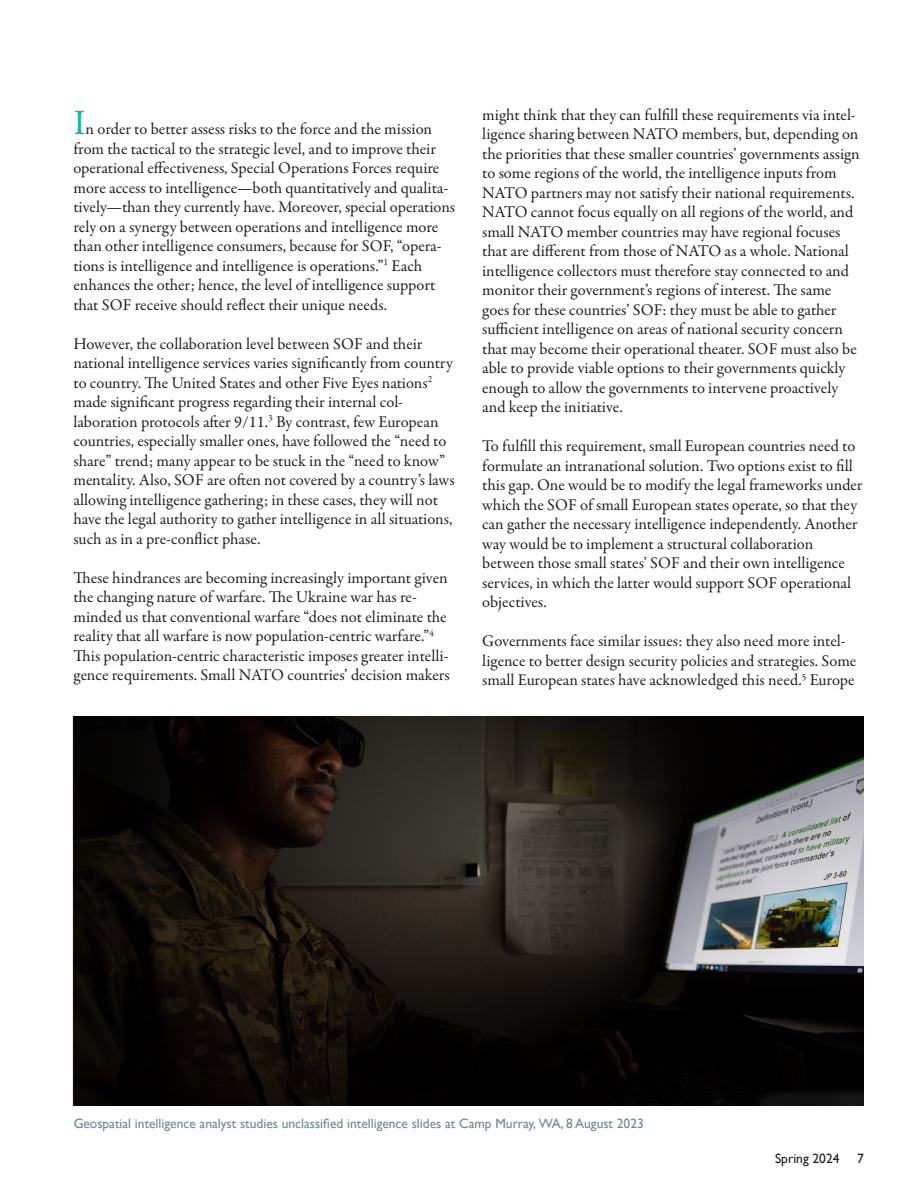
<style>
.page{position:relative;width:918px;height:1188px;background:#fff}
.page>*{position:absolute;margin:0;border:0;box-sizing:border-box;transform-origin:0 0}
.Body_Text_copy{font:16.5px/19.5px "Garamond Premr Pro";color:#231f20}
.t1{font:13.5px "Gill Sans";color:#6c8895}
.t2{font:13.5px "Gill Sans";color:#231f20}
.s1{font-size:36px;color:#15b999}
</style>
<div class="page">
<img style="left:72px;top:717px;width:792px;height:389px">
<p class="Body_Text_copy" style="left:73px;top:120px;width:383px"><span class="s1">I</span>n order to better assess risks to the force and the mission from the tactical to the strategic level, and to improve their operational effectiveness, Special Operations Forces require more access to intelligence—both quantitatively and qualita&shy;tively—than they currently have. Moreover, special operations rely on a synergy between operations and intelligence more than other intelligence consumers, because for SOF, “opera&shy;tions is intelligence and intelligence is operations.”<sup>1</sup> Each enhances the other; hence, the level of intelligence support that SOF receive should reflect their unique needs.</p>
<p class="Body_Text_copy" style="left:73px;top:334px;width:383px">However, the collaboration level between SOF and their national intelligence services varies significantly from country to country. The United States and other Five Eyes nations<sup>2 </sup>made significant progress regarding their internal col&shy;laboration protocols after 9/11.<sup>3</sup> By contrast, few European countries, especially smaller ones, have followed the “need to share” trend; many appear to be stuck in the “need to know” mentality. Also, SOF are often not covered by a country’s laws allowing intelligence gathering; in these cases, they will not have the legal authority to gather intelligence in all situations, such as in a pre-conflict phase.</p>
<p class="Body_Text_copy" style="left:73px;top:568px;width:378px">These hindrances are becoming increasingly important given the changing nature of warfare. The Ukraine war has re&shy;minded us that conventional warfare “does not eliminate the reality that all warfare is now population-centric warfare.”<sup>4<br></sup>This population-centric characteristic imposes greater intelli&shy;gence requirements. Small NATO countries’ decision makers</p>
<p class="Body_Text_copy" style="left:482px;top:105px;width:379px">might think that they can fulfill these requirements via intel&shy;ligence sharing between NATO members, but, depending on the priorities that these smaller countries’ governments assign to some regions of the world, the intelligence inputs from NATO partners may not satisfy their national requirements.<br>NATO cannot focus equally on all regions of the world, and small NATO member countries may have regional focuses that are different from those of NATO as a whole. National intelligence collectors must therefore stay connected to and monitor their government’s regions of interest. The same goes for these countries’ SOF: they must be able to gather sufficient intelligence on areas of national security concern that may become their operational theater. SOF must also be able to provide viable options to their governments quickly enough to allow the governments to intervene proactively and keep the initiative.</p>
<p class="Body_Text_copy" style="left:482px;top:437px;width:382px">To fulfill this requirement, small European countries need to formulate an intranational solution. Two options exist to fill this gap. One would be to modify the legal frameworks under which the SOF of small European states operate, so that they can gather the necessary intelligence independently. Another way would be to implement a structural collaboration between those small states’ SOF and their own intelligence services, in which the latter would support SOF operational objectives.</p>
<p class="Body_Text_copy" style="left:482px;top:632px;width:376px">Governments face similar issues: they also need more intel&shy;ligence to better design security policies and strategies. Some small European states have acknowledged this need.<sup>5</sup> Europe</p>
<p class="t1" style="left:73px;top:1116px;width:572px">Geospatial intelligence analyst studies unclassified intelligence slides at Camp Murray, WA, 8 August 2023</p>
<p class="t2" style="left:775px;top:1150px;width:66px">Spring 2024</p>
<p class="t2" style="left:857px;top:1150px;width:8px">7</p>
</div>
